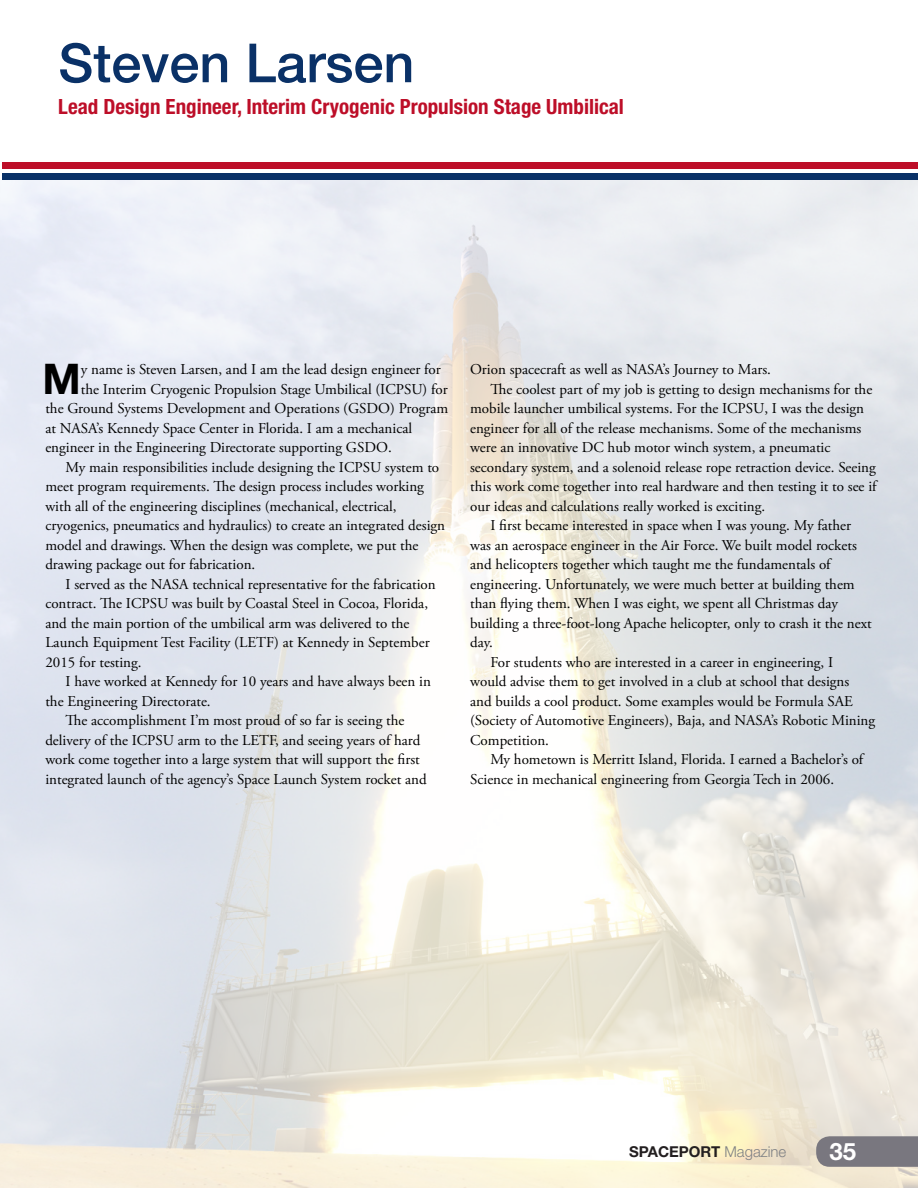
<style>
.page{position:relative;width:918px;height:1188px;background:#fff}
.page>*{position:absolute;margin:0;border:0;box-sizing:border-box;transform-origin:0 0}
.t1{font:500 54px "Helvetica Neue LT Std";color:#0a3167}
.t2{font:700 42.3px "Helvetica Neue LT Std";color:#000}
.t3{font:700 24px "Helvetica Neue LT Std";color:#fff}
.t4{font:700 condensed 21px "Helvetica Neue LT Std";color:#bd0e28}
.t5{font:15px "Adobe Garamond Pro";color:#000}
.t6{font:700 15px "Helvetica Neue LT Std";color:#231f20}
.s1{font-weight:300;color:#808285}
</style>
<div class="page">
<img style="left:10px;top:180px;width:908px;height:1008px">
<div style="left:2px;top:162px;width:916px;height:6px;background:#bd0e28"></div>
<div style="left:2px;top:173px;width:916px;height:6px;background:#0a3167"></div>
<img style="left:0;top:168px;width:10px;height:1020px">
<svg style="left:816px;top:1136px;width:102px;height:31px;background:#7d7b82"></svg>
<h1 class="t1" style="left:58px;top:31px;width:358px">Steven Larsen</h1>
<h3 class="t4" style="left:58px;top:94px;width:567px">Lead Design Engineer, Interim Cryogenic Propulsion Stage Umbilical</h3>
<h2 class="t2" style="left:42px;top:352px;width:40px">M</h2>
<p class="t5" style="left:81px;top:360px;width:362px">y name is Steven Larsen, and I am the lead design engineer for</p>
<p class="t5" style="left:81px;top:380px;width:368px">the Interim Cryogenic Propulsion Stage Umbilical (ICPSU) for</p>
<p class="t5" style="left:45px;top:399px;width:404px">the Ground Systems Development and Operations (GSDO) Program</p>
<p class="t5" style="left:45px;top:419px;width:368px">at NASA’s Kennedy Space Center in Florida. I am a mechanical</p>
<p class="t5" style="left:45px;top:438px;width:348px">engineer in the Engineering Directorate supporting GSDO.</p>
<p class="t5" style="left:66px;top:458px;width:375px">My main responsibilities include designing the ICPSU system to</p>
<p class="t5" style="left:45px;top:477px;width:380px">meet program requirements. The design process includes working</p>
<p class="t5" style="left:45px;top:497px;width:353px">with all of the engineering disciplines (mechanical, electrical,</p>
<p class="t5" style="left:45px;top:516px;width:401px">cryogenics, pneumatics and hydraulics) to create an integrated design</p>
<p class="t5" style="left:45px;top:536px;width:375px">model and drawings. When the design was complete, we put the</p>
<p class="t5" style="left:45px;top:555px;width:211px">drawing package out for fabrication.</p>
<p class="t5" style="left:66px;top:575px;width:372px">I served as the NASA technical representative for the fabrication</p>
<p class="t5" style="left:45px;top:594px;width:384px">contract. The ICPSU was built by Coastal Steel in Cocoa, Florida,</p>
<p class="t5" style="left:45px;top:614px;width:366px">and the main portion of the umbilical arm was delivered to the</p>
<p class="t5" style="left:45px;top:633px;width:386px">Launch Equipment Test Facility (LETF) at Kennedy in September</p>
<p class="t5" style="left:45px;top:653px;width:98px">2015 for testing.</p>
<p class="t5" style="left:66px;top:672px;width:367px">I have worked at Kennedy for 10 years and have always been in</p>
<p class="t5" style="left:45px;top:692px;width:167px">the Engineering Directorate.</p>
<p class="t5" style="left:66px;top:711px;width:340px">The accomplishment I’m most proud of so far is seeing the</p>
<p class="t5" style="left:45px;top:731px;width:376px">delivery of the ICPSU arm to the LETF, and seeing years of hard</p>
<p class="t5" style="left:45px;top:750px;width:376px">work come together into a large system that will support the first</p>
<p class="t5" style="left:45px;top:770px;width:383px">integrated launch of the agency’s Space Launch System rocket and</p>
<p class="t5" style="left:470px;top:360px;width:302px">Orion spacecraft as well as NASA’s Journey to Mars.</p>
<p class="t5" style="left:490px;top:380px;width:383px">The coolest part of my job is getting to design mechanisms for the</p>
<p class="t5" style="left:470px;top:399px;width:396px">mobile launcher umbilical systems. For the ICPSU, I was the design</p>
<p class="t5" style="left:470px;top:419px;width:393px">engineer for all of the release mechanisms. Some of the mechanisms</p>
<p class="t5" style="left:470px;top:438px;width:362px">were an innovative DC hub motor winch system, a pneumatic</p>
<p class="t5" style="left:470px;top:458px;width:407px">secondary system, and a solenoid release rope retraction device. Seeing</p>
<p class="t5" style="left:470px;top:477px;width:408px">this work come together into real hardware and then testing it to see if</p>
<p class="t5" style="left:470px;top:497px;width:297px">our ideas and calculations really worked is exciting.</p>
<p class="t5" style="left:490px;top:516px;width:362px">I first became interested in space when I was young. My father</p>
<p class="t5" style="left:470px;top:536px;width:388px">was an aerospace engineer in the Air Force. We built model rockets</p>
<p class="t5" style="left:470px;top:555px;width:362px">and helicopters together which taught me the fundamentals of</p>
<p class="t5" style="left:470px;top:575px;width:386px">engineering. Unfortunately, we were much better at building them</p>
<p class="t5" style="left:470px;top:594px;width:369px">than flying them. When I was eight, we spent all Christmas day</p>
<p class="t5" style="left:470px;top:614px;width:403px">building a three-foot-long Apache helicopter, only to crash it the next</p>
<p class="t5" style="left:470px;top:633px;width:24px">day.</p>
<p class="t5" style="left:490px;top:653px;width:344px">For students who are interested in a career in engineering, I</p>
<p class="t5" style="left:470px;top:672px;width:381px">would advise them to get involved in a club at school that designs</p>
<p class="t5" style="left:470px;top:692px;width:384px">and builds a cool product. Some examples would be Formula SAE</p>
<p class="t5" style="left:470px;top:711px;width:407px">(Society of Automotive Engineers), Baja, and NASA’s Robotic Mining</p>
<p class="t5" style="left:470px;top:731px;width:80px">Competition.</p>
<p class="t5" style="left:490px;top:750px;width:374px">My hometown is Merritt Island, Florida. I earned a Bachelor’s of</p>
<p class="t5" style="left:470px;top:770px;width:366px">Science in mechanical engineering from Georgia Tech in 2006.</p>
<p class="t6" style="left:629px;top:1142px;width:159px">SPACEPORT <span class="s1">Magazine</span></p>
<h3 class="t3" style="left:829px;top:1137px;width:28px">35</h3>
</div>
